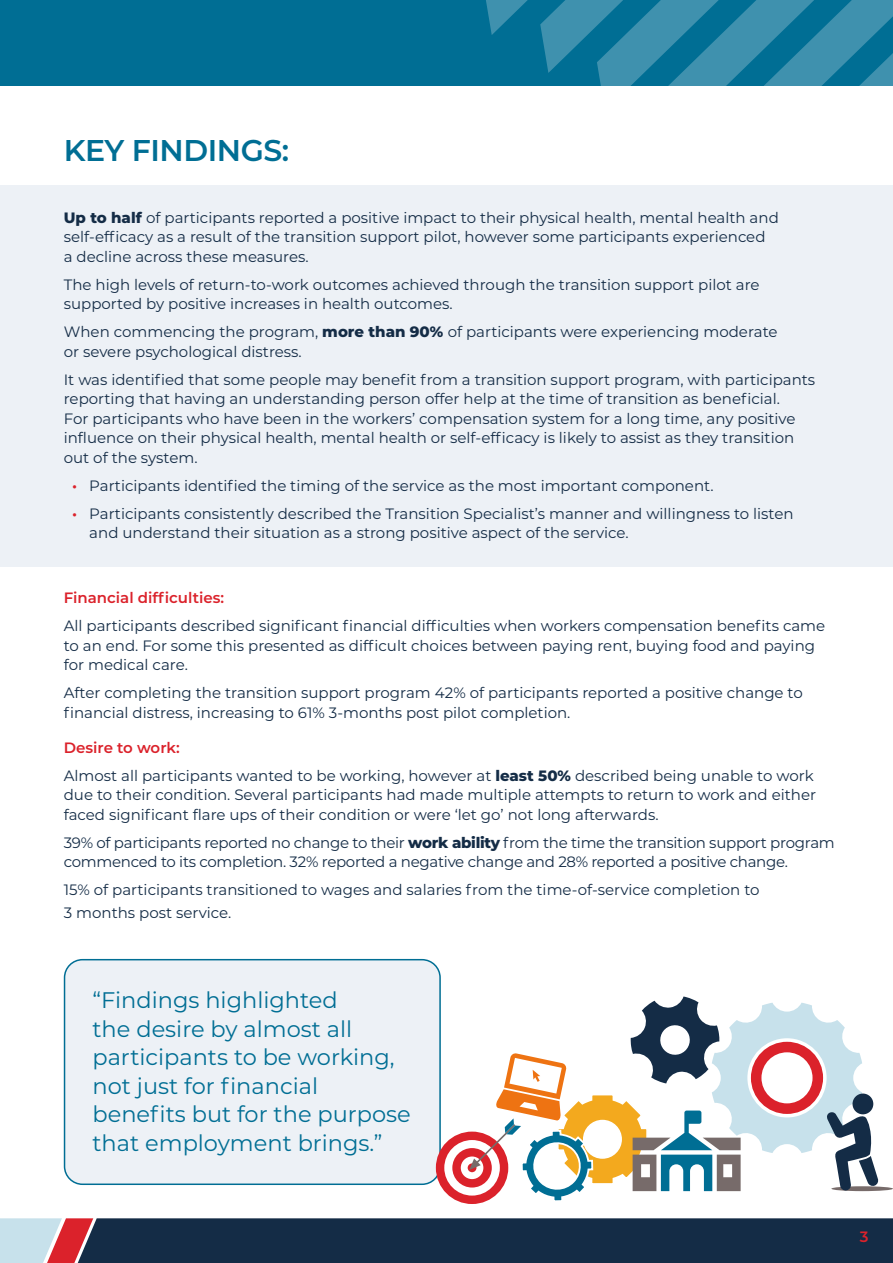
<style>
.page{position:relative;width:893px;height:1263px;background:#fff}
.page>*{position:absolute;margin:0;border:0;box-sizing:border-box;transform-origin:0 0}
.t1{font:600 30px "Montserrat";letter-spacing:-.015em;color:#006e94}
.Intro{font:22.5px/28.5px "Montserrat";color:#006e94}
.Body{font:15px/19.5px "Montserrat";color:#142c46}
.Body-2{font:15px/19.5px "Montserrat";letter-spacing:-.02em;color:#142c46}
.t2{font:600 15px "Montserrat";color:#db222b}
.s1{font-weight:800}
.s2{font-weight:600;color:#db222b}
</style>
<div class="page">
<div style="left:0;top:185px;width:893px;height:381px;background:#edf1f6"></div>
<div style="left:0;top:0;width:893px;height:85px;background:#006e94"></div>
<svg style="left:486px;top:0;width:407px;height:85px"></svg>
<svg style="left:831px;top:1186px;width:62px;height:5px"></svg>
<div style="left:65px;top:960px;width:375px;height:224px;background:#edf1f6;border-radius:18px"></div>
<div style="left:64px;top:959px;width:377px;height:226px;border:2px solid #006e94;border-radius:18px"></div>
<svg style="left:436px;top:996px;width:443px;height:208px"></svg>
<svg style="left:0;top:1218px;width:893px;height:45px;background:#283951"></svg>
<h2 class="t1" style="left:64px;top:129px;width:227px">KEY FINDINGS:</h2>
<p class="Body" style="left:64px;top:207px;width:717px"><span class="s1">Up to half</span> of participants reported a positive impact to their physical health, mental health and self‑efficacy as a result of the transition support pilot, however some participants experienced<br>a decline across these measures.</p>
<p class="Body" style="left:64px;top:274px;width:697px">The high levels of return-to-work outcomes achieved through the transition support pilot are supported by positive increases in health outcomes.</p>
<p class="Body" style="left:64px;top:322px;width:715px">When commencing the program, <span class="s1">more than 90%</span> of participants were experiencing moderate or severe psychological distress.</p>
<p class="Body" style="left:64px;top:369px;width:753px">It was identified that some people may benefit from a transition support program, with participants reporting that having an understanding person offer help at the time of transition as beneficial.<br>For participants who have been in the workers’ compensation system for a long time, any positive influence on their physical health, mental health or self-efficacy is likely to assist as they transition out of the system.</p>
<p class="Body" style="left:72px;top:475px;width:643px"><span class="s2">•</span> Participants identified the timing of the service as the most important component.</p>
<p class="Body" style="left:89px;top:503px;width:706px;text-indent:-17px"><span class="s2">•</span> Participants consistently described the Transition Specialist’s manner and willingness to listen and understand their situation as a strong positive aspect of the service.</p>
<h3 class="t2" style="left:64px;top:587px;width:162px">Financial difficulties:</h3>
<p class="Body" style="left:64px;top:616px;width:763px">All participants described significant financial difficulties when workers compensation benefits came to an end. For some this presented as difficult choices between paying rent, buying food and paying for medical care.</p>
<p class="Body" style="left:64px;top:683px;width:741px">After completing the transition support program 42% of participants reported a positive change to financial distress, increasing to 61% 3-months post pilot completion.</p>
<h3 class="t2" style="left:64px;top:737px;width:117px">Desire to work:</h3>
<p class="Body" style="left:64px;top:765px;width:754px">Almost all participants wanted to be working, however at <span class="s1">least 50%</span> described being unable to work due to their condition. Several participants had made multiple attempts to return to work and either faced significant flare ups of their condition or were ‘let go’ not long afterwards.</p>
<p class="Body-2" style="left:64px;top:832px;width:772px">39% of participants reported no change to their <span class="s1">work ability</span> from the time the transition support program commenced to its completion. 32% reported a negative change and 28% reported a positive change.</p>
<p class="Body" style="left:64px;top:878px;width:697px;line-height:22.5px">15% of participants transitioned to wages and salaries from the time-of-service completion to<br>3 months post service.</p>
<p class="Intro" style="left:93px;top:985px;width:320px">“Findings highlighted<br>the desire by almost all participants to be working, not just for financial benefits but for the purpose that employment brings.”</p>
<p class="t2" style="left:860px;top:1226px;width:10px">3</p>
</div>
